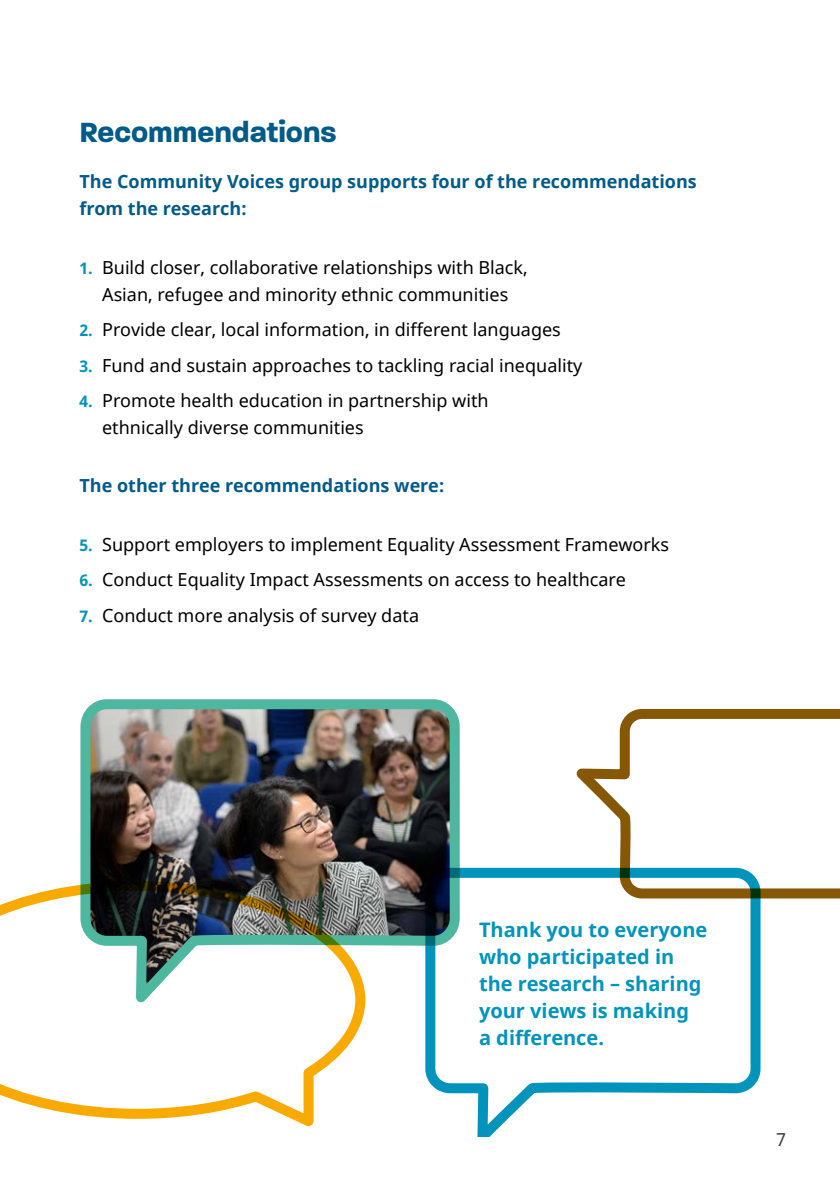
<style>
.page{position:relative;width:840px;height:1191px;background:#fff}
.page>*{position:absolute;margin:0;border:0;box-sizing:border-box;transform-origin:0 0}
.t1{font:700 30px "Paralucent";color:#005b88}
.t2{font:700 20px/27px "Noto Sans";color:#0094bd}
.t3{font:18px/27px "Noto Sans";color:#000;text-align:center}
.t4{font:700 18px/27px "Noto Sans";color:#005b88}
.t5{font:18px "Noto Sans";color:#3c3c3b}
.s1{font-weight:700;font-size:16px;color:#0094bd}
</style>
<div class="page">
<img style="left:80px;top:699px;width:380px;height:247px">
<svg style="left:423px;top:866px;width:338px;height:270px"></svg>
<svg style="left:0;top:879px;width:367px;height:248px"></svg>
<svg style="left:574px;top:708px;width:265px;height:192px"></svg>
<h1 class="t1" style="left:79px;top:114px;width:259px">Recommendations</h1>
<p class="t4" style="left:79px;top:169px;width:618px">The Community Voices group supports four of the recommendations from the research:</p>
<p class="t3" style="left:79px;top:254px;width:449px"><span class="s1">1.</span> Build closer, collaborative relationships with Black,<br>Asian, refugee and minority ethnic communities</p>
<p class="t3" style="left:79px;top:317px;width:482px"><span class="s1">2.</span> Provide clear, local information, in different languages</p>
<p class="t3" style="left:79px;top:352px;width:504px"><span class="s1">3.</span> Fund and sustain approaches to tackling racial inequality</p>
<p class="t3" style="left:102px;top:388px;width:388px;text-align:left;text-indent:-23px"><span class="s1">4.</span> Promote health education in partnership with ethnically diverse communities</p>
<p class="t4" style="left:79px;top:473px;width:366px">The other three recommendations were:</p>
<p class="t3" style="left:79px;top:531px;width:591px"><span class="s1">5.</span> Support employers to implement Equality Assessment Frameworks</p>
<p class="t3" style="left:79px;top:567px;width:547px"><span class="s1">6.</span> Conduct Equality Impact Assessments on access to healthcare</p>
<p class="t3" style="left:79px;top:602px;width:341px"><span class="s1">7.</span> Conduct more analysis of survey data</p>
<p class="t2" style="left:478px;top:917px;width:230px">Thank you to everyone who participated in the research – sharing your views is making<br>a difference.</p>
<p class="t5" style="left:775px;top:1127px;width:11px">7</p>
</div>
